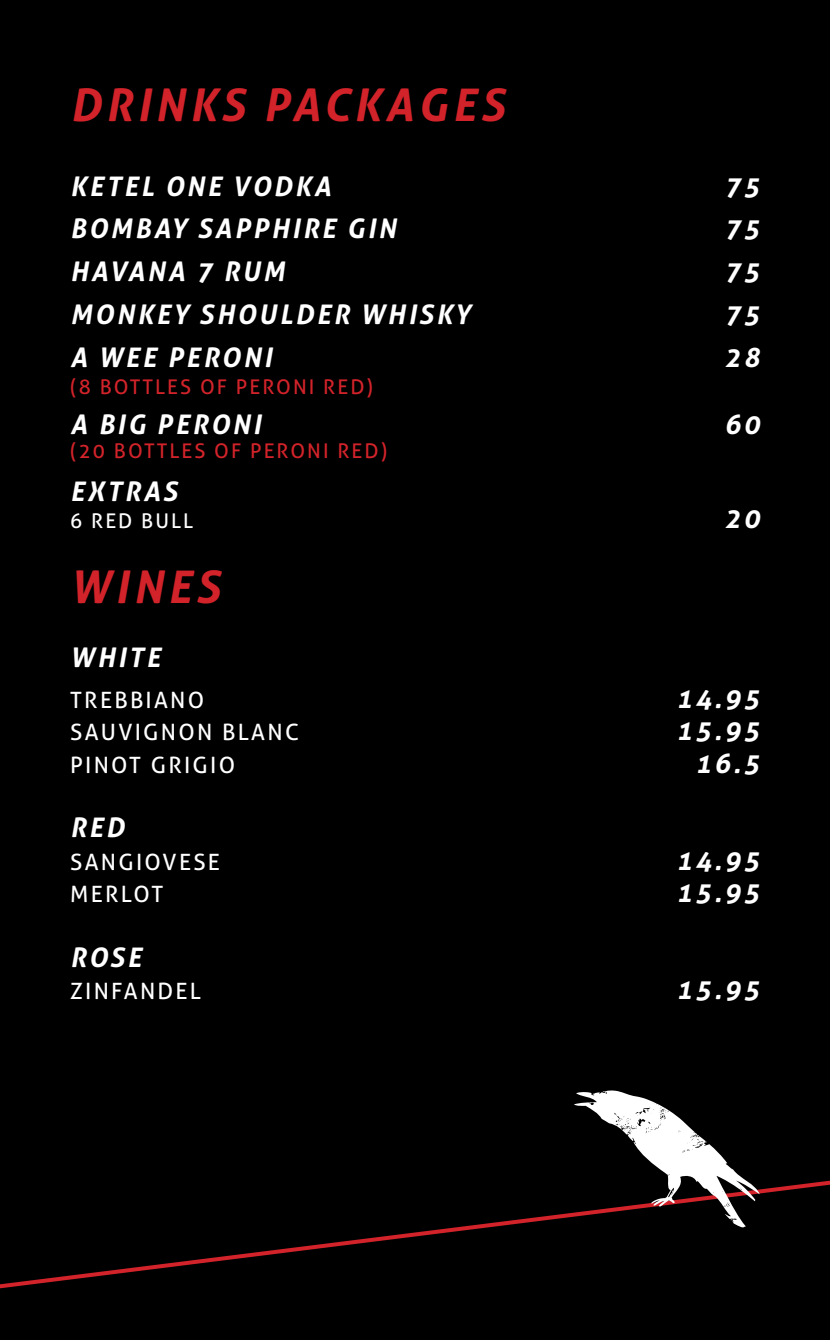
<style>
.page{position:relative;width:830px;height:1340px;background:#fff}
.page>*{position:absolute;margin:0;border:0;box-sizing:border-box;transform-origin:0 0}
.t1{font:italic 700 45px "Aller";letter-spacing:.1em;color:#d2232a}
.t2{font:italic 700 27px "Aller";letter-spacing:.1em;color:#fff}
.t3{font:22.5px "Aller";letter-spacing:.1em;color:#fff}
.t4{font:20.25px "Aller";letter-spacing:.1em;color:#d2232a}
.t5{font:20.25px "Aller";letter-spacing:.1em;color:#fff}
</style>
<div class="page">
<div style="left:0;top:0;width:829px;height:1339px;background:#000"></div>
<svg style="left:0;top:1180px;width:829px;height:108px"></svg>
<svg style="left:573px;top:1090px;width:186px;height:137px"></svg>
<h1 class="t1" style="left:70px;top:77px;width:435px">DRINKS PACKAGES</h1>
<p class="t2" style="left:70px;top:169px;width:262px">KETEL ONE VODKA</p>
<p class="t2" style="left:724px;top:169px;width:37px">75</p>
<p class="t2" style="left:70px;top:212px;width:327px">BOMBAY SAPPHIRE GIN</p>
<p class="t2" style="left:724px;top:212px;width:37px">75</p>
<p class="t2" style="left:70px;top:254px;width:216px">HAVANA 7 RUM</p>
<p class="t2" style="left:724px;top:254px;width:37px">75</p>
<p class="t2" style="left:70px;top:297px;width:401px">MONKEY SHOULDER WHISKY</p>
<p class="t2" style="left:724px;top:297px;width:37px">75</p>
<p class="t2" style="left:70px;top:340px;width:203px">A WEE PERONI</p>
<p class="t2" style="left:724px;top:340px;width:37px">28</p>
<p class="t4" style="left:70px;top:374px;width:304px">(8 BOTTLES OF PERONI RED)</p>
<p class="t2" style="left:70px;top:407px;width:192px">A BIG PERONI</p>
<p class="t2" style="left:724px;top:407px;width:37px">60</p>
<p class="t4" style="left:70px;top:439px;width:318px">(20 BOTTLES OF PERONI RED)</p>
<p class="t2" style="left:70px;top:475px;width:108px">EXTRAS</p>
<p class="t5" style="left:70px;top:508px;width:124px">6 RED BULL</p>
<p class="t2" style="left:724px;top:502px;width:37px">20</p>
<h1 class="t1" style="left:70px;top:559px;width:151px">WINES</h1>
<p class="t2" style="left:70px;top:640px;width:92px">WHITE</p>
<p class="t3" style="left:70px;top:686px;width:135px">TREBBIANO</p>
<p class="t2" style="left:676px;top:681px;width:85px">14.95</p>
<p class="t3" style="left:70px;top:718px;width:230px">SAUVIGNON BLANC</p>
<p class="t2" style="left:676px;top:713px;width:85px">15.95</p>
<p class="t3" style="left:70px;top:751px;width:166px">PINOT GRIGIO</p>
<p class="t2" style="left:695px;top:746px;width:66px">16.5</p>
<p class="t2" style="left:70px;top:811px;width:56px">RED</p>
<p class="t3" style="left:70px;top:848px;width:151px">SANGIOVESE</p>
<p class="t2" style="left:676px;top:843px;width:85px">14.95</p>
<p class="t3" style="left:70px;top:880px;width:94px">MERLOT</p>
<p class="t2" style="left:676px;top:875px;width:85px">15.95</p>
<p class="t2" style="left:70px;top:940px;width:73px">ROSE</p>
<p class="t3" style="left:70px;top:977px;width:132px">ZINFANDEL</p>
<p class="t2" style="left:676px;top:973px;width:85px">15.95</p>
</div>
